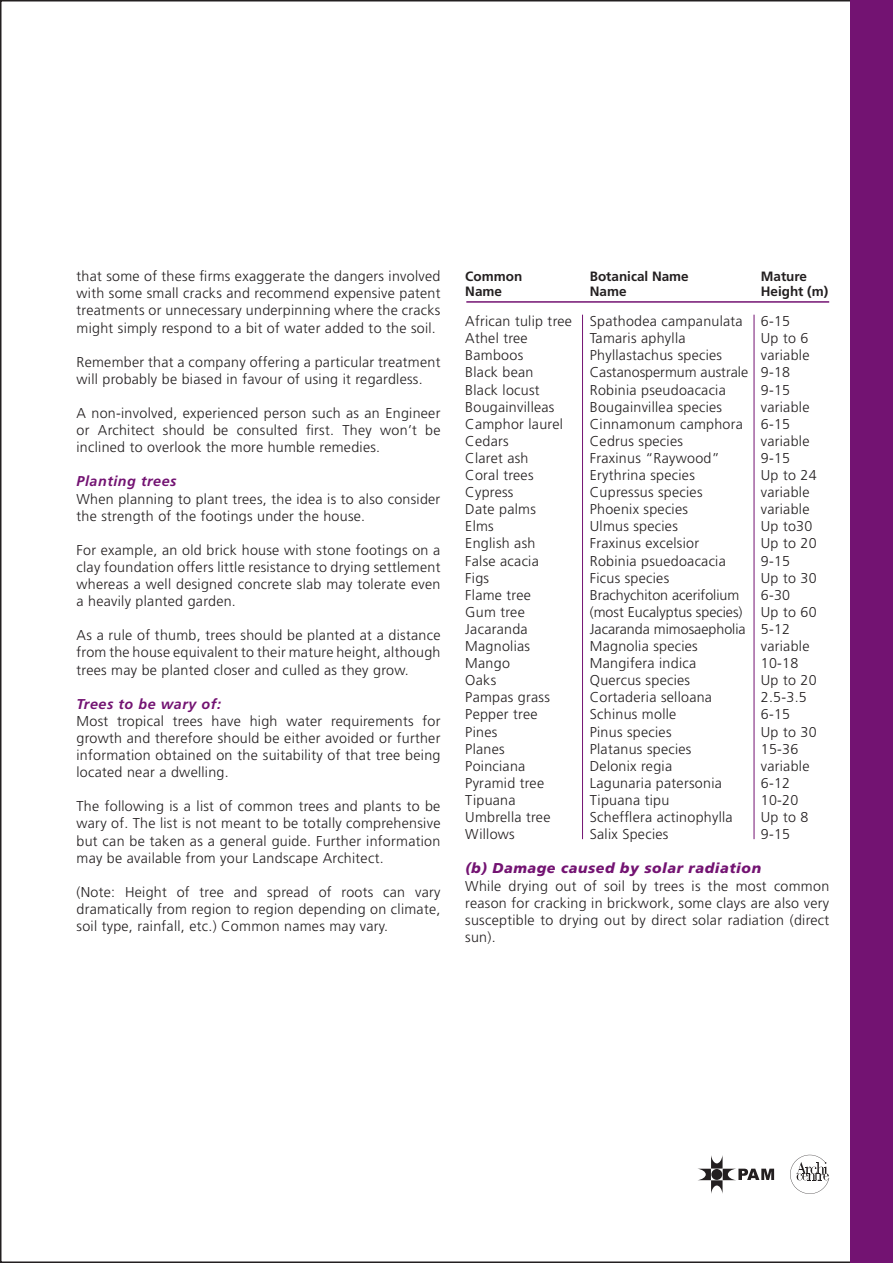
<style>
.page{position:relative;width:893px;height:1263px;background:#fff}
.page>*{position:absolute;margin:0;border:0;box-sizing:border-box;transform-origin:0 0}
.t1{font:300 14.25px/17.1px "Frutiger";letter-spacing:.02em;color:#231f20;text-align:justify}
.t2{font:300 14.25px "Frutiger";color:#231f20}
.t3{font:italic 900 14.25px "Frutiger";letter-spacing:.04em;color:#731372}
.t4{font:italic 700 14.25px "Frutiger";letter-spacing:.04em;color:#731372}
.t5{font:700 13.5px "Frutiger";color:#231f20}
</style>
<div class="page">
<div style="left:851px;top:0;width:42px;height:1263px;background:#731372"></div>
<svg style="left:698px;top:1155px;width:76px;height:39px"></svg>
<svg style="left:790px;top:1155px;width:39px;height:39px"></svg>
<hr style="left:466px;top:301px;width:363px;height:2px;background:#731372">
<hr style="left:582px;top:315px;width:1px;height:524px;background:#731372">
<hr style="left:754px;top:315px;width:1px;height:524px;background:#731372">
<p class="t1" style="left:77px;top:268px;width:365px">that some of these firms exaggerate the dangers involved with some small cracks and recommend expensive patent treatments or unnecessary underpinning where the cracks might simply respond to a bit of water added to the soil.</p>
<p class="t1" style="left:77px;top:353px;width:365px">Remember that a company offering a particular treatment will probably be biased in favour of using it regardless.</p>
<p class="t1" style="left:77px;top:404px;width:365px">A non-involved, experienced person such as an Engineer or Architect should be consulted first. They won’t be inclined to overlook the more humble remedies.</p>
<p class="t4" style="left:77px;top:473px;width:102px">Planting trees</p>
<p class="t1" style="left:77px;top:490px;width:365px">When planning to plant trees, the idea is to also consider the strength of the footings under the house.</p>
<p class="t1" style="left:77px;top:541px;width:365px">For example, an old brick house with stone footings on a clay foundation offers little resistance to drying settlement whereas a well designed concrete slab may tolerate even a heavily planted garden.</p>
<p class="t1" style="left:77px;top:627px;width:365px">As a rule of thumb, trees should be planted at a distance from the house equivalent to their mature height, although trees may be planted closer and culled as they grow.</p>
<p class="t4" style="left:77px;top:695px;width:146px">Trees to be wary of:</p>
<p class="t1" style="left:77px;top:712px;width:365px">Most tropical trees have high water requirements for growth and therefore should be either avoided or further information obtained on the suitability of that tree being located near a dwelling.</p>
<p class="t1" style="left:77px;top:798px;width:365px">The following is a list of common trees and plants to be wary of. The list is not meant to be totally comprehensive but can be taken as a general guide. Further information may be available from your Landscape Architect.</p>
<p class="t1" style="left:77px;top:883px;width:365px">(Note: Height of tree and spread of roots can vary dramatically from region to region depending on climate, soil type, rainfall, etc.) Common names may vary.</p>
<p class="t5" style="left:465px;top:268px;width:58px">Common</p>
<p class="t5" style="left:590px;top:268px;width:101px">Botanical Name</p>
<p class="t5" style="left:761px;top:268px;width:48px">Mature</p>
<p class="t5" style="left:465px;top:283px;width:38px">Name</p>
<p class="t5" style="left:590px;top:283px;width:38px">Name</p>
<p class="t5" style="left:761px;top:283px;width:69px">Height (m)</p>
<p class="t1" style="left:465px;top:313px;width:279px">African tulip tree Spathodea campanulata</p>
<p class="t1" style="left:761px;top:313px;width:31px">6-15</p>
<p class="t1" style="left:465px;top:330px;width:64px">Athel tree</p>
<p class="t1" style="left:590px;top:330px;width:97px">Tamaris aphylla</p>
<p class="t1" style="left:761px;top:330px;width:49px">Up to 6</p>
<p class="t1" style="left:465px;top:347px;width:59px">Bamboos</p>
<p class="t1" style="left:590px;top:347px;width:134px">Phyllastachus species</p>
<p class="t1" style="left:761px;top:347px;width:50px">variable</p>
<p class="t1" style="left:465px;top:364px;width:70px">Black bean</p>
<p class="t2" style="left:590px;top:364px;width:202px">Castanospermum australe 9-18</p>
<p class="t1" style="left:465px;top:381px;width:76px">Black locust</p>
<p class="t1" style="left:590px;top:381px;width:138px">Robinia pseudoacacia</p>
<p class="t1" style="left:761px;top:381px;width:31px">9-15</p>
<p class="t1" style="left:465px;top:398px;width:91px">Bougainvilleas</p>
<p class="t1" style="left:590px;top:398px;width:134px">Bougainvillea species</p>
<p class="t1" style="left:761px;top:398px;width:50px">variable</p>
<p class="t1" style="left:465px;top:415px;width:99px">Camphor laurel</p>
<p class="t1" style="left:590px;top:415px;width:202px">Cinnamonum camphora 6-15</p>
<p class="t1" style="left:465px;top:432px;width:45px">Cedars</p>
<p class="t1" style="left:590px;top:432px;width:95px">Cedrus species</p>
<p class="t1" style="left:761px;top:432px;width:50px">variable</p>
<p class="t1" style="left:465px;top:449px;width:65px">Claret ash</p>
<p class="t1" style="left:590px;top:449px;width:131px">Fraxinus “Raywood”</p>
<p class="t1" style="left:761px;top:449px;width:31px">9-15</p>
<p class="t1" style="left:465px;top:467px;width:70px">Coral trees</p>
<p class="t1" style="left:590px;top:467px;width:107px">Erythrina species</p>
<p class="t1" style="left:761px;top:467px;width:57px">Up to 24</p>
<p class="t1" style="left:465px;top:484px;width:50px">Cypress</p>
<p class="t1" style="left:590px;top:484px;width:114px">Cupressus species</p>
<p class="t1" style="left:761px;top:484px;width:50px">variable</p>
<p class="t1" style="left:465px;top:501px;width:72px">Date palms</p>
<p class="t1" style="left:590px;top:501px;width:100px">Phoenix species</p>
<p class="t1" style="left:761px;top:501px;width:50px">variable</p>
<p class="t1" style="left:465px;top:518px;width:30px">Elms</p>
<p class="t1" style="left:590px;top:518px;width:90px">Ulmus species</p>
<p class="t1" style="left:761px;top:518px;width:53px">Up to30</p>
<p class="t1" style="left:465px;top:535px;width:72px">English ash</p>
<p class="t1" style="left:590px;top:535px;width:111px">Fraxinus excelsior</p>
<p class="t1" style="left:761px;top:535px;width:57px">Up to 20</p>
<p class="t1" style="left:465px;top:552px;width:75px">False acacia</p>
<p class="t1" style="left:590px;top:552px;width:138px">Robinia psuedoacacia</p>
<p class="t1" style="left:761px;top:552px;width:31px">9-15</p>
<p class="t1" style="left:465px;top:569px;width:25px">Figs</p>
<p class="t1" style="left:590px;top:569px;width:81px">Ficus species</p>
<p class="t1" style="left:761px;top:569px;width:57px">Up to 30</p>
<p class="t1" style="left:465px;top:586px;width:67px">Flame tree</p>
<p class="t2" style="left:590px;top:587px;width:151px">Brachychiton acerifolium</p>
<p class="t1" style="left:761px;top:586px;width:31px">6-30</p>
<p class="t1" style="left:465px;top:603px;width:61px">Gum tree</p>
<p class="t2" style="left:590px;top:604px;width:154px">(most Eucalyptus species)</p>
<p class="t1" style="left:761px;top:603px;width:57px">Up to 60</p>
<p class="t1" style="left:465px;top:620px;width:64px">Jacaranda</p>
<p class="t2" style="left:590px;top:621px;width:202px">Jacaranda mimosaepholia 5-12</p>
<p class="t1" style="left:465px;top:638px;width:66px">Magnolias</p>
<p class="t1" style="left:590px;top:638px;width:110px">Magnolia species</p>
<p class="t1" style="left:761px;top:638px;width:50px">variable</p>
<p class="t1" style="left:465px;top:655px;width:46px">Mango</p>
<p class="t1" style="left:590px;top:655px;width:108px">Mangifera indica</p>
<p class="t1" style="left:761px;top:655px;width:39px">10-18</p>
<p class="t1" style="left:465px;top:672px;width:32px">Oaks</p>
<p class="t1" style="left:590px;top:672px;width:102px">Quercus species</p>
<p class="t1" style="left:761px;top:672px;width:57px">Up to 20</p>
<p class="t1" style="left:465px;top:689px;width:86px">Pampas grass</p>
<p class="t1" style="left:590px;top:689px;width:124px">Cortaderia selloana</p>
<p class="t1" style="left:761px;top:689px;width:48px">2.5-3.5</p>
<p class="t1" style="left:465px;top:706px;width:74px">Pepper tree</p>
<p class="t1" style="left:590px;top:706px;width:88px">Schinus molle</p>
<p class="t1" style="left:761px;top:706px;width:31px">6-15</p>
<p class="t1" style="left:465px;top:723px;width:34px">Pines</p>
<p class="t1" style="left:590px;top:723px;width:83px">Pinus species</p>
<p class="t1" style="left:761px;top:723px;width:57px">Up to 30</p>
<p class="t1" style="left:465px;top:740px;width:41px">Planes</p>
<p class="t1" style="left:590px;top:740px;width:103px">Platanus species</p>
<p class="t1" style="left:761px;top:740px;width:39px">15-36</p>
<p class="t1" style="left:465px;top:757px;width:62px">Poinciana</p>
<p class="t1" style="left:590px;top:757px;width:84px">Delonix regia</p>
<p class="t1" style="left:761px;top:757px;width:50px">variable</p>
<p class="t1" style="left:465px;top:774px;width:80px">Pyramid tree</p>
<p class="t1" style="left:590px;top:774px;width:134px">Lagunaria patersonia</p>
<p class="t1" style="left:761px;top:774px;width:31px">6-12</p>
<p class="t1" style="left:465px;top:791px;width:52px">Tipuana</p>
<p class="t1" style="left:590px;top:791px;width:81px">Tipuana tipu</p>
<p class="t1" style="left:761px;top:791px;width:39px">10-20</p>
<p class="t1" style="left:465px;top:809px;width:87px">Umbrella tree</p>
<p class="t1" style="left:590px;top:809px;width:144px">Schefflera actinophylla</p>
<p class="t1" style="left:761px;top:809px;width:49px">Up to 8</p>
<p class="t1" style="left:465px;top:826px;width:51px">Willows</p>
<p class="t1" style="left:590px;top:826px;width:80px">Salix Species</p>
<p class="t1" style="left:761px;top:826px;width:31px">9-15</p>
<p class="t3" style="left:465px;top:860px;width:297px">(b) Damage caused by solar radiation</p>
<p class="t1" style="left:465px;top:877px;width:365px">While drying out of soil by trees is the most common reason for cracking in brickwork, some clays are also very susceptible to drying out by direct solar radiation (direct sun).</p>
</div>
